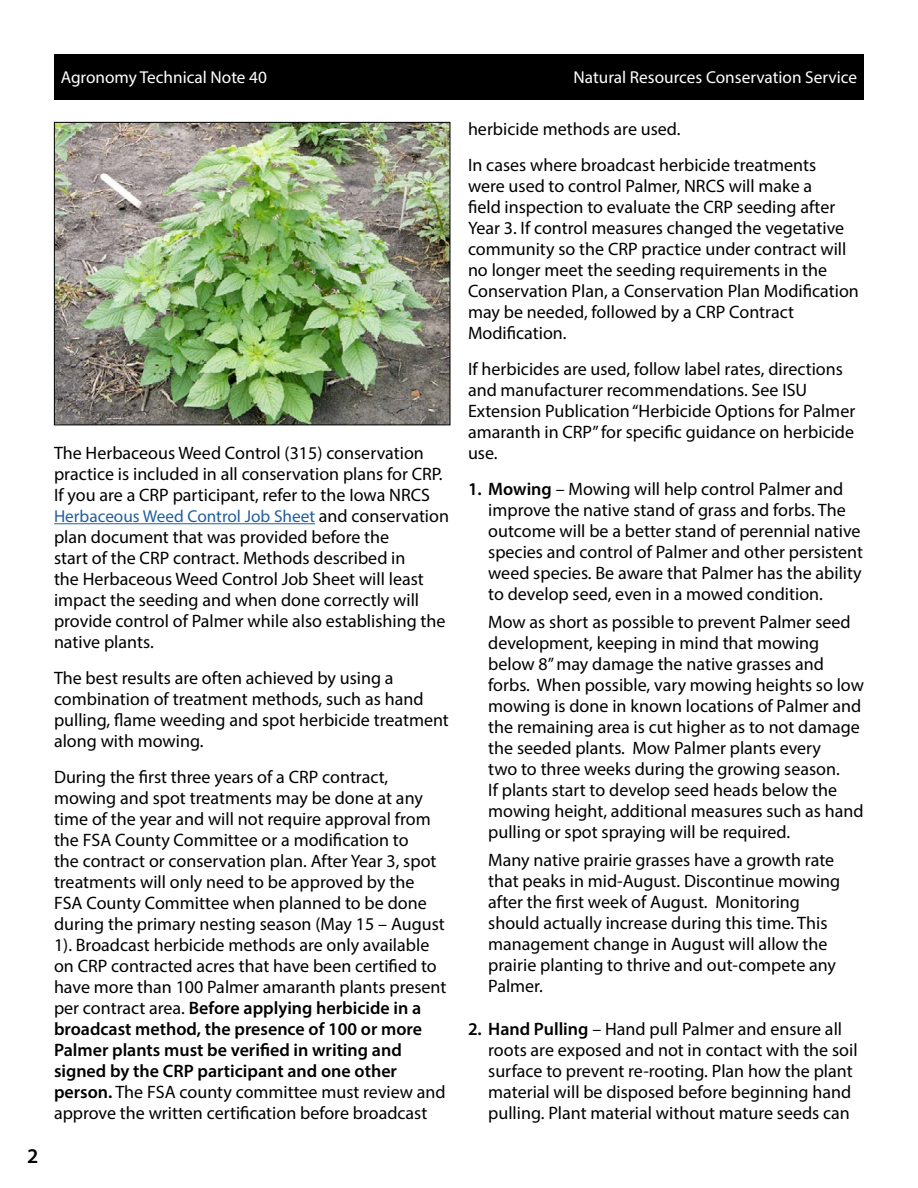
<style>
.page{position:relative;width:918px;height:1188px;background:#fff}
.page>*{position:absolute;margin:0;border:0;box-sizing:border-box;transform-origin:0 0}
.t1{font:600 21px "Myriad Pro";color:#000}
.t2{font:18px/21px "Myriad Pro";color:#000}
.t3{font:17.25px "Myriad Pro";color:#fff}
.t4{font:17.25px "Myriad Pro";color:#215e9e}
.s1{font-size:18px;color:#000}
.s2{font-weight:600}
</style>
<div class="page">
<div style="left:54px;top:54px;width:810px;height:45px;background:#000"></div>
<hr style="left:54px;top:523px;width:261px;height:1px;background:#215e9e">
<img style="left:56px;top:124px;width:392px;height:299px">
<div style="left:54px;top:122px;width:396px;height:303px;border:1px solid #000"></div>
<p class="t1" style="left:27px;top:1143px;width:13px">2</p>
<p class="t3" style="left:61px;top:67px;width:208px">Agronomy Technical Note 40</p>
<p class="t3" style="left:574px;top:67px;width:285px">Natural Resources Conservation Service</p>
<p class="t2" style="left:54px;top:442px;width:390px">The Herbaceous Weed Control (315) conservation practice is included in all conservation plans for CRP.<br>If you are a CRP participant, refer to the Iowa NRCS</p>
<p class="t4" style="left:54px;top:506px;width:397px">Herbaceous Weed Control Job Sheet <span class="s1">and conservation</span></p>
<p class="t2" style="left:54px;top:526px;width:393px">plan document that was provided before the<br>start of the CRP contract. Methods described in<br>the Herbaceous Weed Control Job Sheet will least impact the seeding and when done correctly will provide control of Palmer while also establishing the native plants.</p>
<p class="t2" style="left:54px;top:667px;width:396px">The best results are often achieved by using a combination of treatment methods, such as hand pulling, flame weeding and spot herbicide treatment along with mowing.</p>
<p class="t2" style="left:54px;top:766px;width:394px">During the first three years of a CRP contract, mowing and spot treatments may be done at any time of the year and will not require approval from the FSA County Committee or a modification to<br>the contract or conservation plan. After Year 3, spot treatments will only need to be approved by the FSA County Committee when planned to be done during the primary nesting season (May 15 – August 1). Broadcast herbicide methods are only available on CRP contracted acres that have been certified to have more than 100 Palmer amaranth plants present per contract area. <span class="s2">Before applying herbicide in a broadcast method, the presence of 100 or more Palmer plants must be verified in writing and signed by the CRP participant and one other person.</span> The FSA county committee must review and approve the written certification before broadcast</p>
<p class="t2" style="left:468px;top:111px;width:350px;line-height:36px">herbicide methods are used.<br>In cases where broadcast herbicide treatments</p>
<p class="t2" style="left:468px;top:175px;width:392px">were used to control Palmer, NRCS will make a<br>field inspection to evaluate the CRP seeding after Year 3. If control measures changed the vegetative community so the CRP practice under contract will no longer meet the seeding requirements in the Conservation Plan, a Conservation Plan Modification may be needed, followed by a CRP Contract Modification.</p>
<p class="t2" style="left:468px;top:358px;width:389px">If herbicides are used, follow label rates, directions and manufacturer recommendations. See ISU Extension Publication “Herbicide Options for Palmer amaranth in CRP” for specific guidance on herbicide use.</p>
<p class="t2" style="left:488px;top:478px;width:376px;text-indent:-20px"><span class="s2">1. Mowing</span> – Mowing will help control Palmer and improve the native stand of grass and forbs. The outcome will be a better stand of perennial native species and control of Palmer and other persistent weed species. Be aware that Palmer has the ability to develop seed, even in a mowed condition.</p>
<p class="t2" style="left:488px;top:611px;width:377px">Mow as short as possible to prevent Palmer seed development, keeping in mind that mowing below 8” may damage the native grasses and forbs. When possible, vary mowing heights so low mowing is done in known locations of Palmer and the remaining area is cut higher as to not damage the seeded plants. Mow Palmer plants every<br>two to three weeks during the growing season.<br>If plants start to develop seed heads below the mowing height, additional measures such as hand pulling or spot spraying will be required.</p>
<p class="t2" style="left:488px;top:849px;width:354px">Many native prairie grasses have a growth rate that peaks in mid-August. Discontinue mowing after the first week of August. Monitoring should actually increase during this time. This management change in August will allow the prairie planting to thrive and out-compete any Palmer.</p>
<p class="t2" style="left:488px;top:1018px;width:371px;text-indent:-20px"><span class="s2">2. Hand Pulling</span> – Hand pull Palmer and ensure all roots are exposed and not in contact with the soil surface to prevent re-rooting. Plan how the plant material will be disposed before beginning hand pulling. Plant material without mature seeds can</p>
</div>
